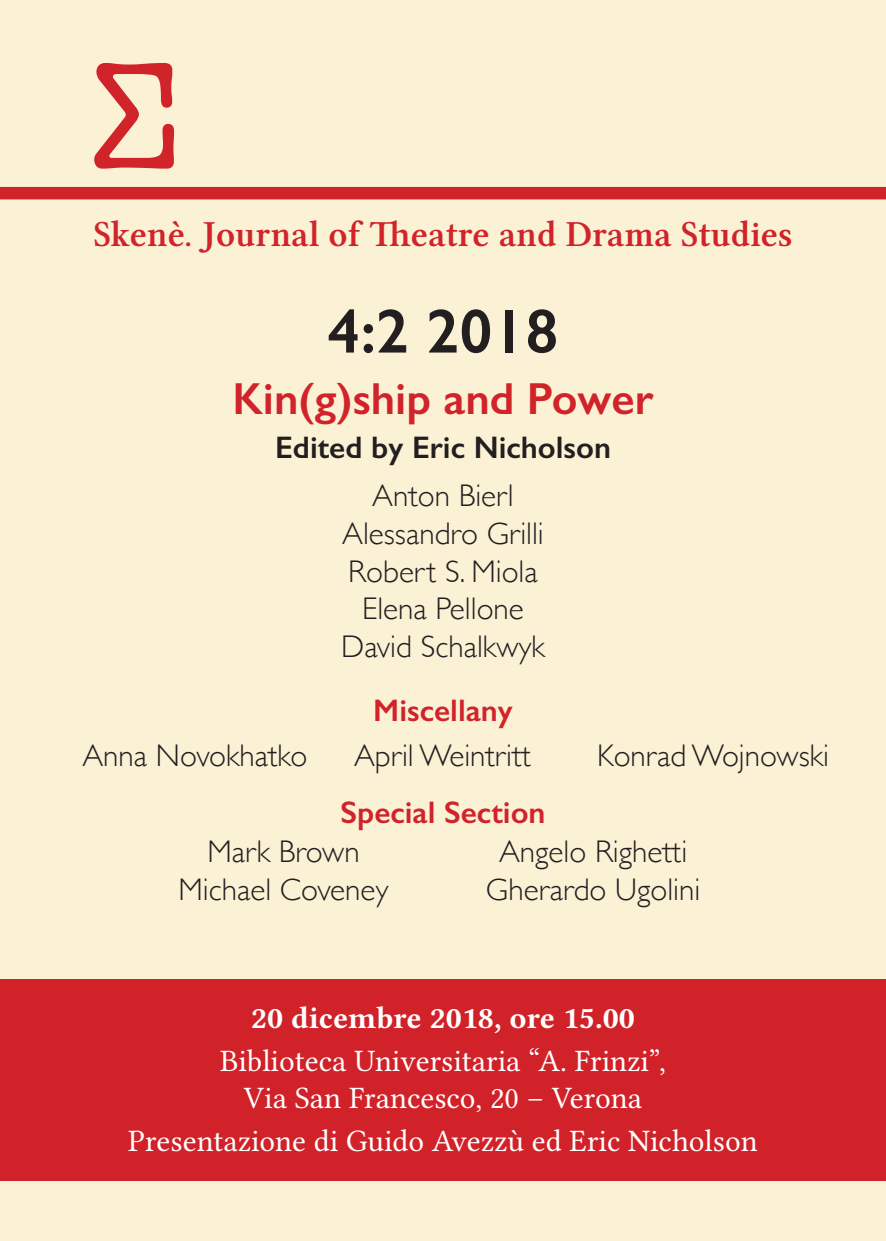
<style>
.page{position:relative;width:886px;height:1241px;background:#fff}
.page>*{position:absolute;margin:0;border:0;box-sizing:border-box;transform-origin:0 0}
.t1{font:156.25px "American Typewriter";color:#d1232a}
.t2{font:600 62.5px "Gill Sans";color:#231f20}
.t3{font:600 45px "Gill Sans";color:#d1232a}
.t4{font:36.88px "Lin Libertine OZ";color:#d1232a}
.t5{font:300 31.25px/37.5px "Gill Sans";color:#231f20;text-align:center}
.t6{font:31.25px/37.5px "Lin Libertine O";color:#fff;text-align:center}
.t7{font:600 31.25px "Gill Sans";color:#d1232a}
.t8{font:31.25px "Lin Libertine OB";color:#fff}
.t9{font:600 31.25px "Gill Sans";color:#231f20}
</style>
<div class="page">
<div style="left:0;top:0;width:886px;height:1240px;background:#fbf2d6"></div>
<div style="left:0;top:187px;width:886px;height:12px;background:#d1232a"></div>
<div style="left:0;top:979px;width:886px;height:201px;background:#d22229"></div>
<h1 class="t1" style="left:89px;top:-4px;width:97px">Σ</h1>
<p class="t4" style="left:93px;top:212px;width:701px">Skenè. Journal of Theatre and Drama Studies</p>
<h2 class="t2" style="left:328px;top:293px;width:232px">4:2 2018</h2>
<h3 class="t3" style="left:232px;top:371px;width:423px">Kin(g)ship and Power</h3>
<p class="t9" style="left:275px;top:429px;width:337px">Edited by Eric Nicholson</p>
<p class="t5" style="left:341px;top:476px;width:205px">Anton Bierl<br>Alessandro Grilli<br>Robert S. Miola<br>Elena Pellone<br>David Schalkwyk</p>
<p class="t7" style="left:373px;top:691px;width:141px">Miscellany</p>
<p class="t5" style="left:82px;top:735px;width:227px">Anna Novokhatko</p>
<p class="t5" style="left:354px;top:735px;width:178px">April Weintritt</p>
<p class="t5" style="left:597px;top:735px;width:233px">Konrad Wojnowski</p>
<p class="t7" style="left:340px;top:793px;width:206px">Special Section</p>
<p class="t5" style="left:178px;top:831px;width:212px">Mark Brown<br>Michael Coveney</p>
<p class="t5" style="left:486px;top:831px;width:216px">Angelo Righetti<br>Gherardo Ugolini</p>
<p class="t8" style="left:251px;top:996px;width:385px">20 dicembre 2018, ore 15.00</p>
<p class="t6" style="left:220px;top:1038px;width:447px">Biblioteca Universitaria “A. Frinzi”,<br>Via San Francesco, 20 – Verona</p>
<p class="t6" style="left:128px;top:1118px;width:631px">Presentazione di Guido Avezzù ed Eric Nicholson</p>
</div>
